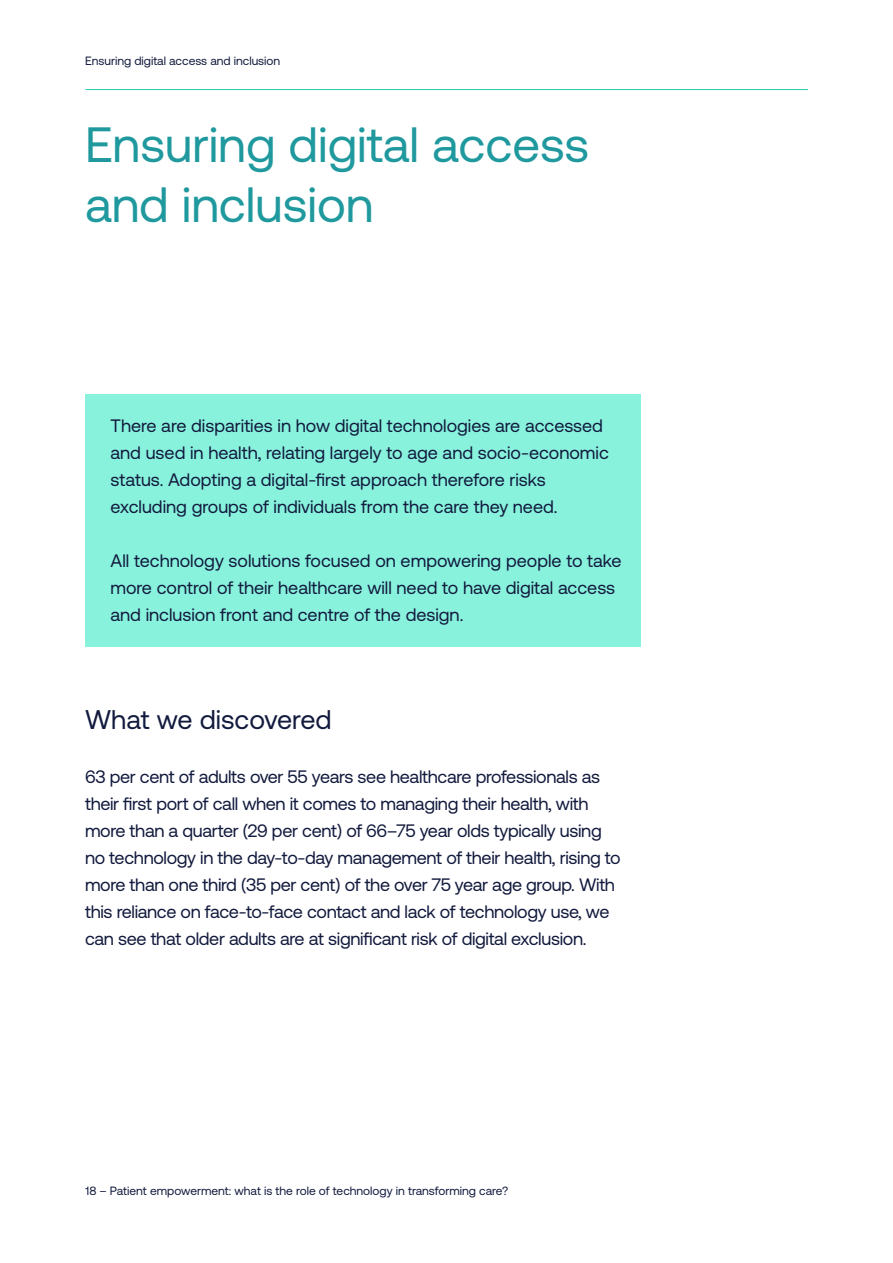
<style>
.page{position:relative;width:893px;height:1263px;background:#fff}
.page>*{position:absolute;margin:0;border:0;box-sizing:border-box;transform-origin:0 0}
.t1{font:49.5px/60px "Aeonik Pro";color:#1f999e}
.t2{font:27px "Aeonik Pro";color:#121a3d}
.t3{font:18px/27px "Aeonik Pro";letter-spacing:-.02em;color:#121a3d}
.t4{font:18px/27px "Aeonik Pro";color:#121a3d}
.t5{font:12px "Aeonik Pro";color:#121a3d}
</style>
<div class="page">
<hr style="left:86px;top:89px;width:722px;height:1px;background:#26ccb8">
<div style="left:85px;top:394px;width:556px;height:144px;background:#88f2dd"></div>
<div style="left:85px;top:529px;width:556px;height:117px;background:#88f2dd"></div>
<p class="t5" style="left:85px;top:54px;width:197px">Ensuring digital access and inclusion</p>
<h1 class="t1" style="left:85px;top:115px;width:505px">Ensuring digital access and inclusion</h1>
<p class="t4" style="left:111px;top:412px;width:500px">There are disparities in how digital technologies are accessed and used in health, relating largely to age and socio-economic status. Adopting a digital-first approach therefore risks excluding groups of individuals from the care they need.</p>
<p class="t4" style="left:111px;top:547px;width:512px">All technology solutions focused on empowering people to take more control of their healthcare will need to have digital access and inclusion front and centre of the design.</p>
<h2 class="t2" style="left:85px;top:705px;width:248px">What we discovered</h2>
<p class="t3" style="left:85px;top:763px;width:537px">63 per cent of adults over 55 years see healthcare professionals as their first port of call when it comes to managing their health, with more than a quarter (29 per cent) of 66–75 year olds typically using no technology in the day-to-day management of their health, rising to more than one third (35 per cent) of the over 75 year age group. With this reliance on face-to-face contact and lack of technology use, we can see that older adults are at significant risk of digital exclusion.</p>
<p class="t5" style="left:86px;top:1184px;width:424px">18 – Patient empowerment: what is the role of technology in transforming care?</p>
</div>
